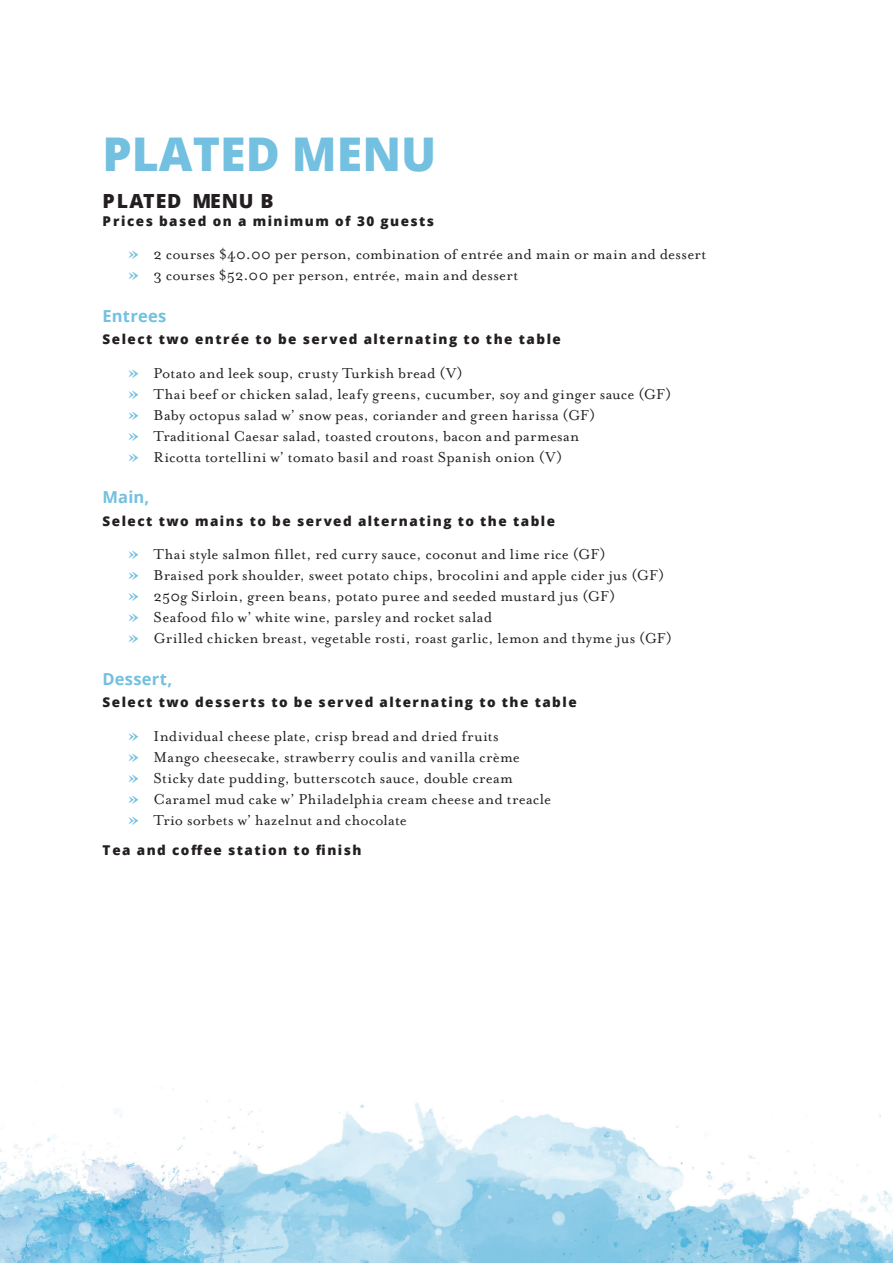
<style>
.page{position:relative;width:893px;height:1263px;background:#fff}
.page>*{position:absolute;margin:0;border:0;box-sizing:border-box;transform-origin:0 0}
.t1{font:800 46.5px "Open Sans";color:#73c0e0}
.t2{font:800 19.5px "Open Sans";letter-spacing:.045em;color:#231f20}
.t3{font:16.5px/21px "Mrs Eaves Roman";letter-spacing:.015em;color:#231f20}
.t4{font:700 16.5px "Open Sans";letter-spacing:.015em;color:#73c0e0}
.t5{font:800 13.5px "Open Sans";letter-spacing:.11em;color:#231f20}
.s1{font-family:"Mrs Eaves";font-weight:700;font-size:21px;color:#73c0e0}
</style>
<div class="page">
<img style="left:0;top:1088px;width:893px;height:175px">
<h1 class="t1" style="left:103px;top:118px;width:335px">PLATED MENU</h1>
<p class="t2" style="left:103px;top:186px;width:173px">PLATED MENU B</p>
<p class="t5" style="left:103px;top:210px;width:333px">Prices based on a minimum of 30 guests</p>
<p class="t3" style="left:128px;top:244px;width:580px"><span class="s1">»</span> 2 courses $40.00 per person, combination of entrée and main or main and dessert <span class="s1">»</span> 3 courses $52.00 per person, entrée, main and dessert</p>
<p class="t4" style="left:103px;top:304px;width:65px">Entrees</p>
<p class="t5" style="left:103px;top:329px;width:460px">Select two entrée to be served alternating to the table</p>
<p class="t3" style="left:128px;top:363px;width:545px"><span class="s1">»</span> Potato and leek soup, crusty Turkish bread (V)<br><span class="s1">»</span> Thai beef or chicken salad, leafy greens, cucumber, soy and ginger sauce (GF) <span class="s1">»</span> Baby octopus salad w’ snow peas, coriander and green harissa (GF)<br><span class="s1">»</span> Traditional Caesar salad, toasted croutons, bacon and parmesan<br><span class="s1">»</span> Ricotta tortellini w’ tomato basil and roast Spanish onion (V)</p>
<p class="t4" style="left:103px;top:486px;width:48px">Main,</p>
<p class="t5" style="left:103px;top:510px;width:454px">Select two mains to be served alternating to the table</p>
<p class="t3" style="left:128px;top:544px;width:546px"><span class="s1">»</span> Thai style salmon fillet, red curry sauce, coconut and lime rice (GF)<br><span class="s1">»</span> Braised pork shoulder, sweet potato chips, brocolini and apple cider jus (GF) <span class="s1">»</span> 250g Sirloin, green beans, potato puree and seeded mustard jus (GF)<br><span class="s1">»</span> Seafood filo w’ white wine, parsley and rocket salad<br><span class="s1">»</span> Grilled chicken breast, vegetable rosti, roast garlic, lemon and thyme jus (GF)</p>
<p class="t4" style="left:103px;top:667px;width:71px">Dessert,</p>
<p class="t5" style="left:103px;top:692px;width:476px">Select two desserts to be served alternating to the table</p>
<p class="t3" style="left:128px;top:725px;width:425px"><span class="s1">»</span> Individual cheese plate, crisp bread and dried fruits<br><span class="s1">»</span> Mango cheesecake, strawberry coulis and vanilla crème<br><span class="s1">»</span> Sticky date pudding, butterscotch sauce, double cream<br><span class="s1">»</span> Caramel mud cake w’ Philadelphia cream cheese and treacle <span class="s1">»</span> Trio sorbets w’ hazelnut and chocolate</p>
<p class="t5" style="left:103px;top:840px;width:260px">Tea and coffee station to finish</p>
</div>
